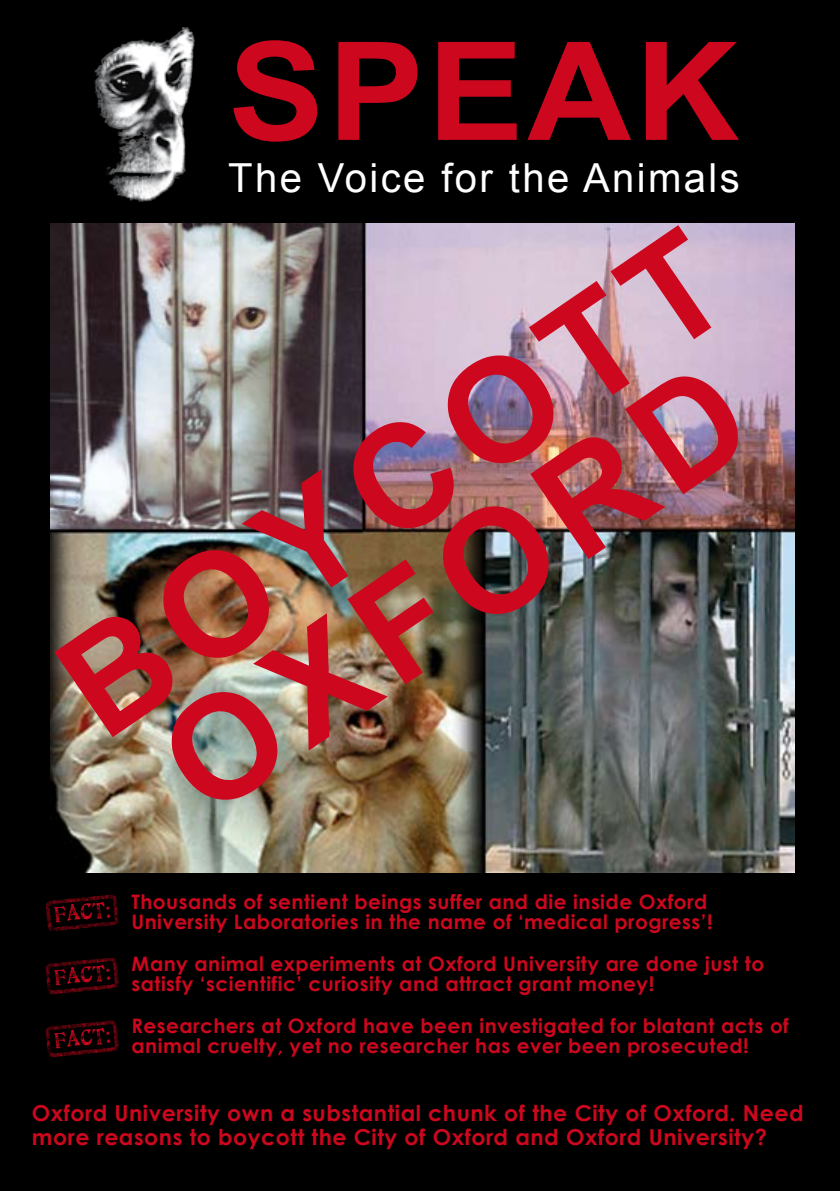
<style>
.page{position:relative;width:840px;height:1191px;background:#fff}
.page>*{position:absolute;margin:0;border:0;box-sizing:border-box;transform-origin:0 0}
.t1{font:700 144px/122px "Arial";color:#cc071e}
.t2{font:700 136.8px "Arial";letter-spacing:.025em;color:#cc071e;scale:1.05 1}
.t3{font:40px "Arial";letter-spacing:.06em;color:#fff}
.t4{font:700 22px/24px "Century Gothic";letter-spacing:.025em;color:#cc071e}
.t5{font:500 22px "Artistamp";color:#cc071e}
.t6{font:700 20px/20px "Century Gothic";letter-spacing:.025em;color:#cc071e}
</style>
<div class="page">
<div style="left:0;top:0;width:839px;height:1191px;background:#000"></div>
<img style="left:94px;top:28px;width:101px;height:174px">
<img style="left:51px;top:223px;width:743px;height:649px">
<svg style="left:46px;top:895px;width:72px;height:36px"></svg>
<svg style="left:46px;top:958px;width:72px;height:37px"></svg>
<svg style="left:46px;top:1020px;width:72px;height:38px"></svg>
<h2 class="t2" style="left:228px;top:2px;width:488px">SPEAK</h2>
<h3 class="t3" style="left:228px;top:151px;width:513px">The Voice for the Animals</h3>
<h1 class="t1" style="left:43px;top:652px;width:770px;rotate:-34deg">BOYCOTT<br>OXFORD</h1>
<p class="t5" style="left:53px;top:903px;width:58px;rotate:-6deg">FACT:</p>
<p class="t5" style="left:53px;top:966px;width:58px;rotate:-6deg">FACT:</p>
<p class="t5" style="left:53px;top:1029px;width:58px;rotate:-6deg">FACT:</p>
<p class="t6" style="left:131px;top:891px;width:582px">Thousands of sentient beings suffer and die inside Oxford<br>University Laboratories in the name of ‘medical progress’!</p>
<p class="t6" style="left:131px;top:952px;width:633px">Many animal experiments at Oxford University are done just to satisfy ‘scientific’ curiosity and attract grant money!</p>
<p class="t6" style="left:131px;top:1014px;width:658px">Researchers at Oxford have been investigated for blatant acts of animal cruelty, yet no researcher has ever been prosecuted!</p>
<p class="t4" style="left:32px;top:1099px;width:772px">Oxford University own a substantial chunk of the City of Oxford. Need more reasons to boycott the City of Oxford and Oxford University?</p>
</div>
